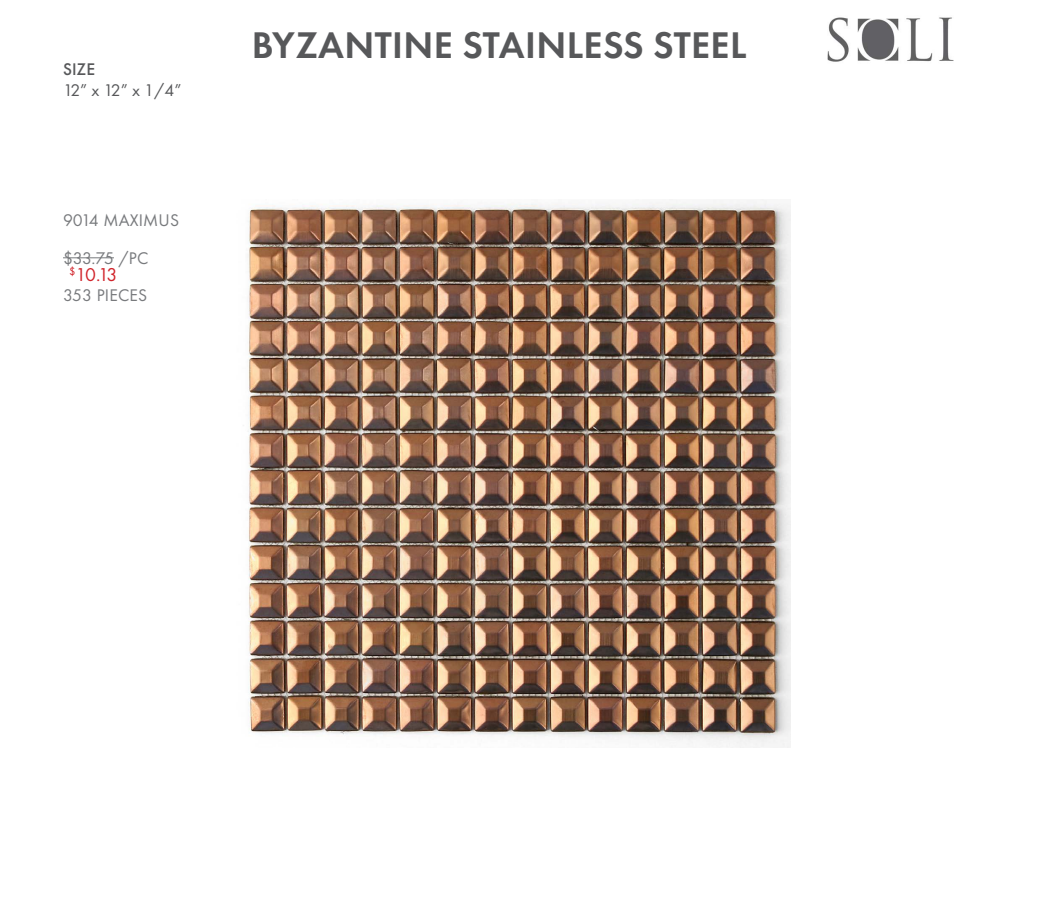
<style>
.page{position:relative;width:1040px;height:914px;background:#fff}
.page>*{position:absolute;margin:0;border:0;box-sizing:border-box;transform-origin:0 0}
.t1{font:600 38.5px "Futura PT";letter-spacing:.01em;color:#57585a}
.t2{font:19.25px "Futura PT";color:#d1232a}
.t3{font:17.5px/37.4px "Futura PT";letter-spacing:.01em;color:#787a7d}
.t4{font:17.5px "Futura PT";color:#57585a}
.t5{font:500 17.5px "Futura PT";color:#57585a}
</style>
<div class="page">
<img style="left:827px;top:17px;width:126px;height:45px">
<img style="left:248px;top:201px;width:542px;height:546px">
<hr style="left:63px;top:257px;width:51px;height:1px;background:#787a7d">
<p class="t5" style="left:63px;top:59px;width:34px">SIZE</p>
<p class="t4" style="left:63px;top:80px;width:120px">12” x 12” x 1/4”</p>
<p class="t3" style="left:63px;top:201px;width:118px">9014 MAXIMUS $33.75 /PC<br>353 PIECES</p>
<p class="t2" style="left:69px;top:263px;width:50px"><sup>$</sup>10.13</p>
<h1 class="t1" style="left:252px;top:21px;width:496px">BYZANTINE STAINLESS STEEL</h1>
</div>
